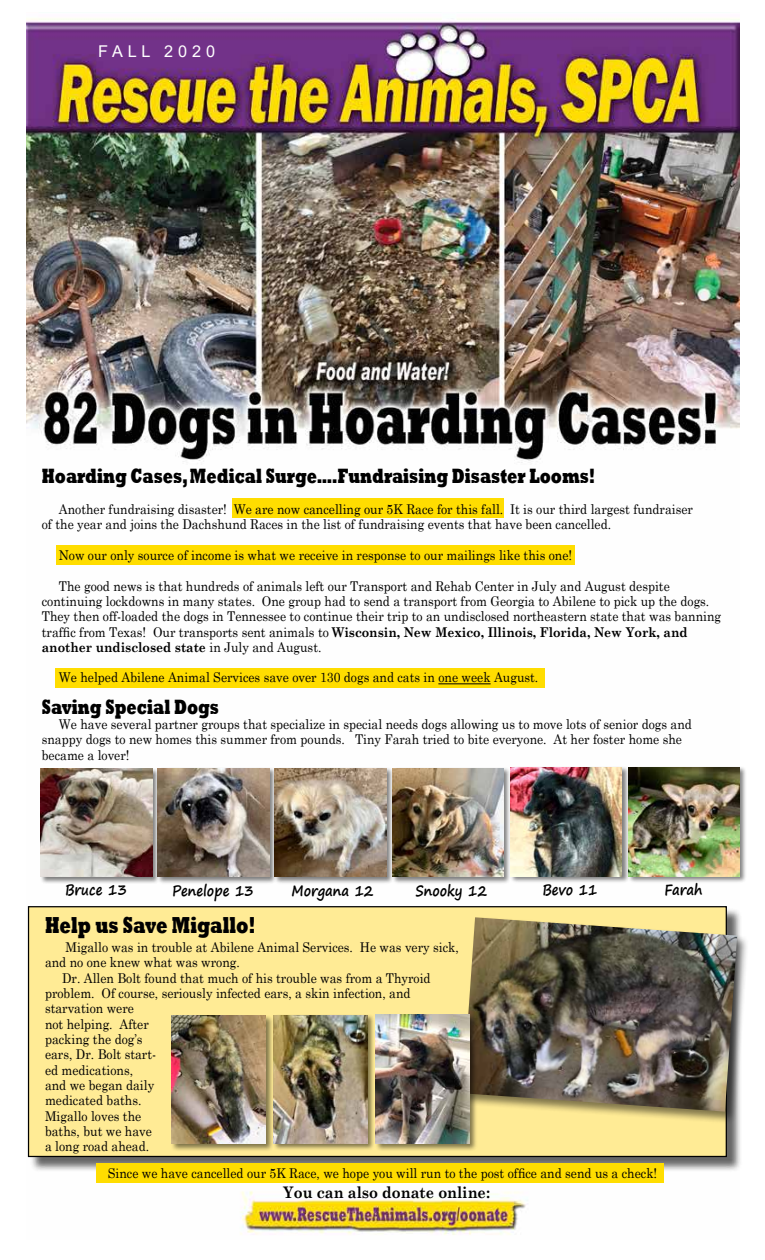
<style>
.page{position:relative;width:765px;height:1260px;background:#fff}
.page>*{position:absolute;margin:0;border:0;box-sizing:border-box;transform-origin:0 0}
.t1{font:800 23.75px "Rockwell";color:#000;scale:.7 1}
.t2{font:800 21.25px "Rockwell";color:#000;scale:.7 1}
.t3{font:16.25px "Arial";letter-spacing:.3em;color:#fff}
.t4{font:700 16px "Century Schoolbook";color:#000;scale:.91 1}
.t5{font:700 15px "Segoe Print";color:#000;scale:.87 1}
.t6{font:13.5px/15.2px "Century Schoolbook";color:#000;scale:.91 1}
.s1{font-weight:700}
</style>
<div class="page">
<img style="left:26px;top:18px;width:713px;height:1217px">
<div style="left:30px;top:908px;width:713px;height:265px;background:#000;opacity:.6"></div>
<div style="left:29px;top:907px;width:697px;height:249px;background:#ffeb95"></div>
<div style="left:96px;top:1163px;width:568px;height:19px;background:#fd0"></div>
<div style="left:461px;top:916px;width:289px;height:208px;background:#000;opacity:.5"></div>
<img style="left:463px;top:917px;width:274px;height:195px">
<div style="left:375px;top:1013px;width:103px;height:139px;background:#000;opacity:.5"></div>
<img style="left:376px;top:1015px;width:94px;height:129px">
<div style="left:272px;top:1014px;width:103px;height:137px;background:#000;opacity:.5"></div>
<img style="left:274px;top:1015px;width:93px;height:129px">
<div style="left:170px;top:1015px;width:103px;height:137px;background:#000;opacity:.5"></div>
<img style="left:171px;top:1016px;width:94px;height:128px">
<div style="left:40px;top:767px;width:120px;height:117px;background:#000;opacity:.5"></div>
<img style="left:41px;top:768px;width:111px;height:109px">
<div style="left:157px;top:767px;width:120px;height:117px;background:#000;opacity:.5"></div>
<img style="left:158px;top:768px;width:111px;height:109px">
<div style="left:274px;top:767px;width:120px;height:117px;background:#000;opacity:.5"></div>
<img style="left:275px;top:768px;width:111px;height:109px">
<div style="left:392px;top:767px;width:119px;height:117px;background:#000;opacity:.5"></div>
<img style="left:393px;top:768px;width:111px;height:109px">
<div style="left:510px;top:766px;width:119px;height:118px;background:#000;opacity:.5"></div>
<img style="left:511px;top:767px;width:111px;height:109px">
<div style="left:627px;top:766px;width:120px;height:118px;background:#000;opacity:.5"></div>
<img style="left:628px;top:767px;width:112px;height:109px">
<div style="left:55px;top:668px;width:489px;height:19px;background:#fd0"></div>
<div style="left:56px;top:545px;width:519px;height:19px;background:#fd0"></div>
<div style="left:232px;top:498px;width:272px;height:19px;background:#fd0"></div>
<hr style="left:438px;top:684px;width:53px;height:1px;background:#000">
<p class="t3" style="left:98px;top:40px;width:118px">FALL 2020</p>
<h2 class="t2" style="left:42px;top:464px;width:792px">Hoarding Cases, Medical Surge….Fundraising Disaster Looms!</h2>
<p class="t6" style="left:42px;top:500px;width:717px;text-indent:17px">Another fundraising disaster! We are now cancelling our 5K Race for this fall. It is our third largest fundraiser of the year and joins the Dachshund Races in the list of fundraising events that have been cancelled.</p>
<p class="t6" style="left:59px;top:546px;width:566px">Now our only source of income is what we receive in response to our mailings like this one!</p>
<p class="t6" style="left:42px;top:577px;width:748px;text-indent:17px">The good news is that hundreds of animals left our Transport and Rehab Center in July and August despite continuing lockdowns in many states. One group had to send a transport from Georgia to Abilene to pick up the dogs.<br>They then off-loaded the dogs in Tennessee to continue their trip to an undisclosed northeastern state that was banning traffic from Texas! Our transports sent animals to <span class="s1">Wisconsin, New Mexico, Illinois, Florida, New York, and another undisclosed state</span> in July and August.</p>
<p class="t6" style="left:59px;top:669px;width:528px">We helped Abilene Animal Services save over 130 dogs and cats in one week August.</p>
<h2 class="t2" style="left:42px;top:694px;width:255px">Saving Special Dogs</h2>
<p class="t6" style="left:42px;top:715px;width:716px;text-indent:17px">We have several partner groups that specialize in special needs dogs allowing us to move lots of senior dogs and snappy dogs to new homes this summer from pounds. Tiny Farah tried to bite everyone. At her foster home she became a lover!</p>
<p class="t5" style="left:65px;top:876px;width:73px">Bruce 13</p>
<p class="t5" style="left:172px;top:877px;width:95px">Penelope 13</p>
<p class="t5" style="left:292px;top:877px;width:96px">Morgana 12</p>
<p class="t5" style="left:416px;top:877px;width:84px">Snooky 12</p>
<p class="t5" style="left:542px;top:876px;width:65px">Bevo 11</p>
<p class="t5" style="left:665px;top:876px;width:45px">Farah</p>
<h1 class="t1" style="left:45px;top:911px;width:302px">Help us Save Migallo!</h1>
<p class="t6" style="left:65px;top:939px;width:434px">Migallo was in trouble at Abilene Animal Services. He was very sick,</p>
<p class="t6" style="left:45px;top:954px;width:216px">and no one knew what was wrong.</p>
<p class="t6" style="left:62px;top:969px;width:407px">Dr. Allen Bolt found that much of his trouble was from a Thyroid</p>
<p class="t6" style="left:45px;top:984px;width:403px">problem. Of course, seriously infected ears, a skin infection, and</p>
<p class="t6" style="left:45px;top:1000px;width:99px">starvation were</p>
<p class="t6" style="left:45px;top:1015px;width:116px">not helping. After</p>
<p class="t6" style="left:45px;top:1030px;width:109px">packing the dog’s</p>
<p class="t6" style="left:45px;top:1046px;width:124px">ears, Dr. Bolt start-</p>
<p class="t6" style="left:45px;top:1061px;width:98px">ed medications,</p>
<p class="t6" style="left:45px;top:1076px;width:122px">and we began daily</p>
<p class="t6" style="left:45px;top:1092px;width:108px">medicated baths.</p>
<p class="t6" style="left:45px;top:1107px;width:107px">Migallo loves the</p>
<p class="t6" style="left:45px;top:1122px;width:119px">baths, but we have</p>
<p class="t6" style="left:45px;top:1138px;width:116px">a long road ahead.</p>
<p class="t6" style="left:108px;top:1164px;width:605px">Since we have cancelled our 5K Race, we hope you will run to the post office and send us a check!</p>
<p class="t4" style="left:283px;top:1180px;width:229px">You can also donate online:</p>
</div>
